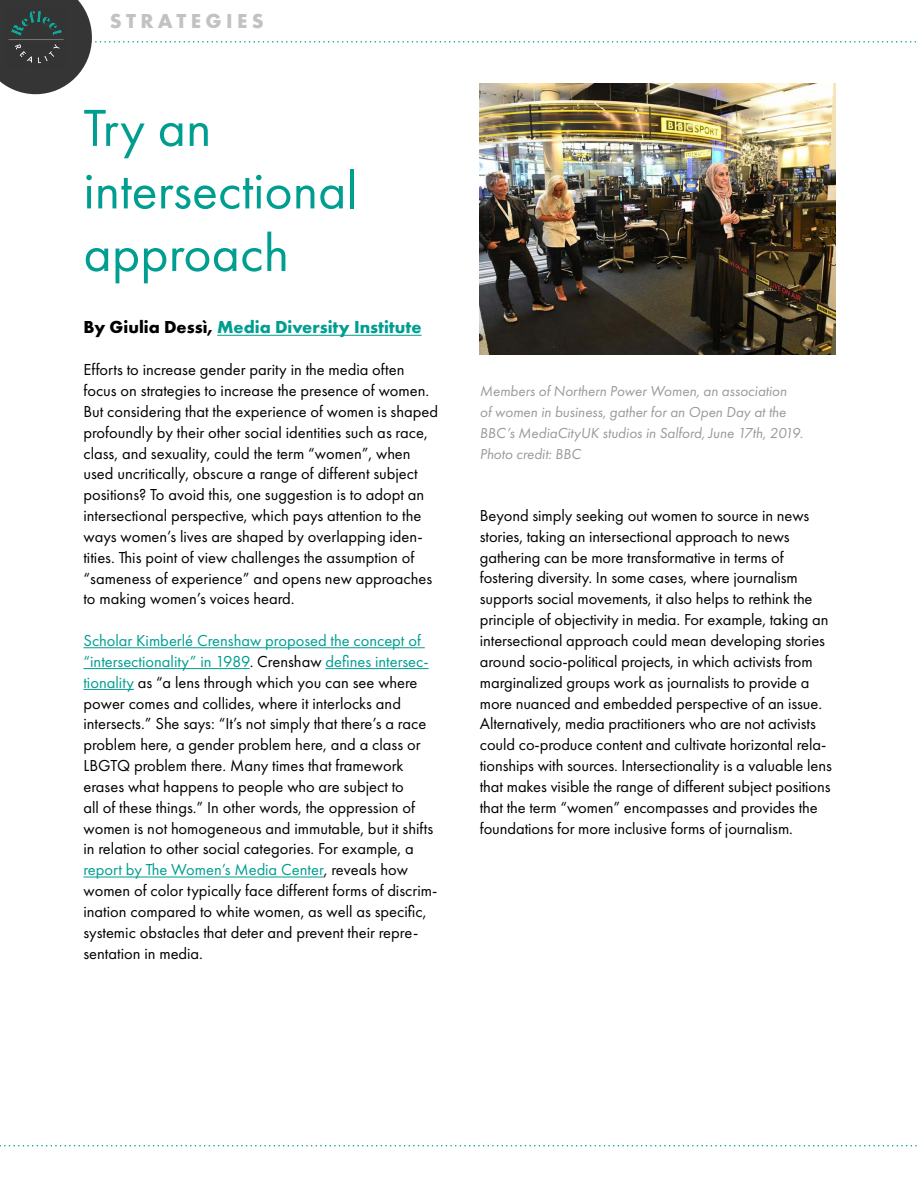
<style>
.page{position:relative;width:918px;height:1188px;background:#fff}
.page>*{position:absolute;margin:0;border:0;box-sizing:border-box;transform-origin:0 0}
.t1{font:54px/62.6px "Futura PT";color:#009e91}
.t2{font:700 21px "Futura PT";letter-spacing:.21em;color:#c2c2c2}
.t3{font:700 18px "Futura PT";color:#009e91}
.t4{font:16.5px/20.9px "Futura PT";color:#000}
.t5{font:italic 15px/20.9px "Futura PT";color:#9a9a9a}
.s1{color:#000}
.s2{color:#009e91}
</style>
<div class="page">
<svg style="left:0;top:1145px;width:917px;height:1px"></svg>
<svg style="left:0;top:0;width:916px;height:94px"></svg>
<img style="left:5px;top:7px;width:61px;height:61px">
<hr style="left:217px;top:335px;width:205px;height:1px;background:#009e91">
<hr style="left:83px;top:647px;width:342px;height:1px;background:#009e91">
<hr style="left:83px;top:668px;width:167px;height:1px;background:#009e91">
<hr style="left:326px;top:668px;width:103px;height:1px;background:#009e91">
<hr style="left:83px;top:689px;width:51px;height:1px;background:#009e91">
<hr style="left:83px;top:877px;width:241px;height:1px;background:#009e91">
<img style="left:480px;top:83px;width:355px;height:271px">
<p class="t2" style="left:110px;top:8px;width:156px">STRATEGIES</p>
<h1 class="t1" style="left:83px;top:96px;width:276px">Try an intersectional approach</h1>
<p class="t3" style="left:83px;top:316px;width:340px"><span class="s1">By Giulia Dessì,</span> Media Diversity Institute</p>
<p class="t4" style="left:83px;top:359px;width:356px">Efforts to increase gender parity in the media often focus on strategies to increase the presence of women.<br>But considering that the experience of women is shaped profoundly by their other social identities such as race, class, and sexuality, could the term “women”, when used uncritically, obscure a range of different subject positions? To avoid this, one suggestion is to adopt an intersectional perspective, which pays attention to the ways women’s lives are shaped by overlapping iden&shy;tities. This point of view challenges the assumption of “sameness of experience” and opens new approaches to making women’s voices heard.</p>
<p class="t4" style="left:83px;top:630px;width:355px"><span class="s2">Scholar Kimberlé Crenshaw proposed the concept of “intersectionality” in 1989</span>. Crenshaw <span class="s2">defines intersec&shy;tionality</span> as “a lens through which you can see where power comes and collides, where it interlocks and intersects.” She says: “It’s not simply that there’s a race problem here, a gender problem here, and a class or LBGTQ problem there. Many times that framework erases what happens to people who are subject to<br>all of these things.” In other words, the oppression of women is not homogeneous and immutable, but it shifts in relation to other social categories. For example, a <span class="s2">report by The Women’s Media Center</span>, reveals how women of color typically face different forms of discrim&shy;ination compared to white women, as well as specific, systemic obstacles that deter and prevent their repre&shy;sentation in media.</p>
<p class="t5" style="left:480px;top:381px;width:325px">Members of Northern Power Women, an association<br>of women in business, gather for an Open Day at the BBC’s MediaCityUK studios in Salford, June 17th, 2019.<br>Photo credit: BBC</p>
<p class="t4" style="left:480px;top:505px;width:354px">Beyond simply seeking out women to source in news stories, taking an intersectional approach to news gathering can be more transformative in terms of fostering diversity. In some cases, where journalism supports social movements, it also helps to rethink the principle of objectivity in media. For example, taking an intersectional approach could mean developing stories around socio-political projects, in which activists from marginalized groups work as journalists to provide a more nuanced and embedded perspective of an issue.<br>Alternatively, media practitioners who are not activists could co-produce content and cultivate horizontal rela&shy;tionships with sources. Intersectionality is a valuable lens that makes visible the range of different subject positions that the term “women” encompasses and provides the foundations for more inclusive forms of journalism.</p>
</div>
